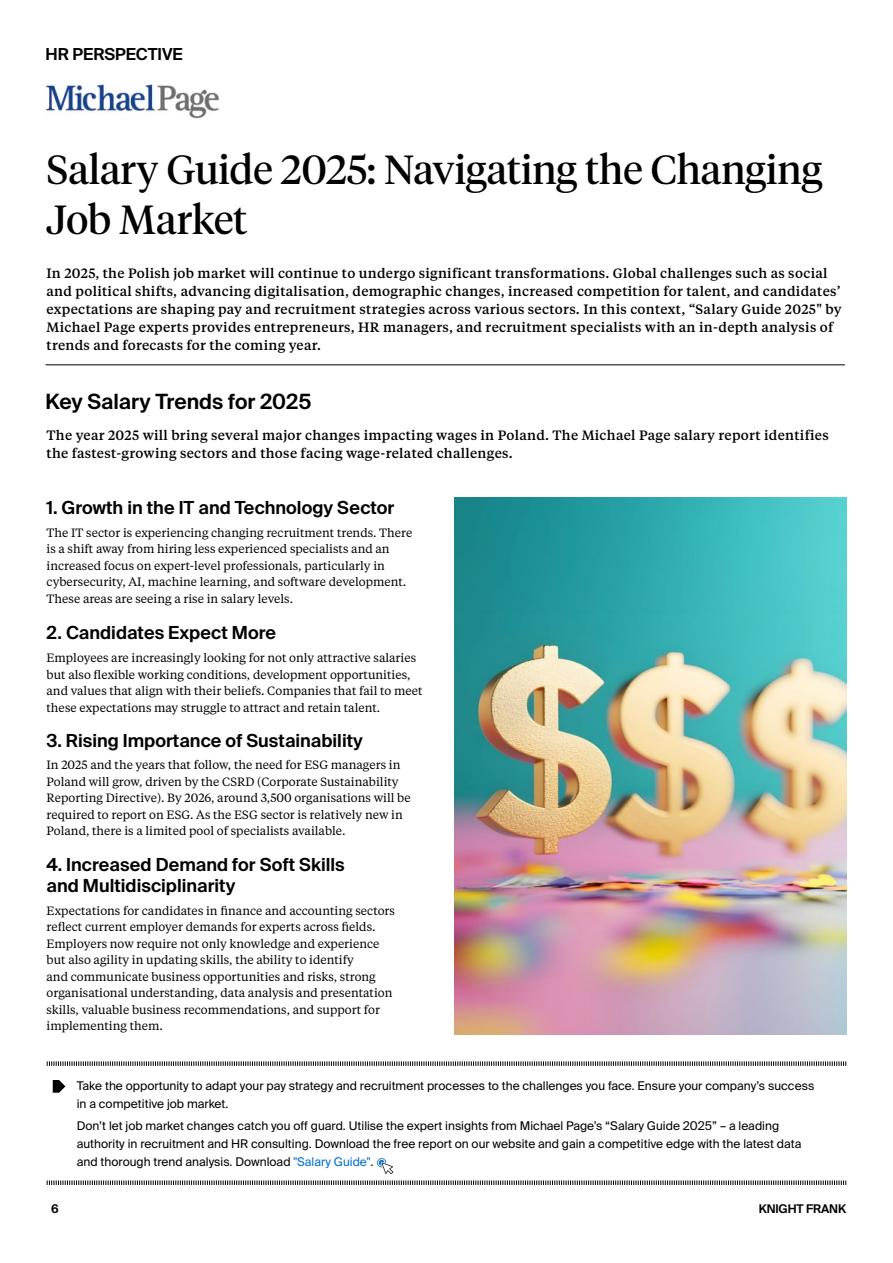
<style>
.page{position:relative;width:893px;height:1263px;background:#fff}
.page>*{position:absolute;margin:0;border:0;box-sizing:border-box;transform-origin:0 0}
.t1{font:40.5px/49.5px "Tiempos Headline";color:#000}
.t2{font:600 21px "Suisse Intl";color:#000}
.t3{font:600 18px/21px "Suisse Intl";color:#000}
.t4{font:600 16.5px "Suisse Intl";color:#000}
.t5{font:500 13.5px/18px "Tiempos Text";letter-spacing:.02em;color:#000}
.t6{font:12px/16.5px "Tiempos Text";color:#000}
.t7{font:12px/18px "Suisse Intl";color:#000}
.t8{font:600 12px "Suisse Intl";letter-spacing:-.01em;color:#000}
.s1{color:#006fd1}
</style>
<div class="page">
<img style="left:46px;top:84px;width:173px;height:35px">
<hr style="left:45px;top:365px;width:800px;height:1px;background:#000">
<svg style="left:46px;top:1061px;width:801px;height:5px"></svg>
<svg style="left:53px;top:1080px;width:12px;height:13px"></svg>
<svg style="left:46px;top:1158px;width:801px;height:27px"></svg>
<img style="left:454px;top:497px;width:392px;height:537px">
<h3 class="t4" style="left:45px;top:45px;width:139px">HR PERSPECTIVE</h3>
<h1 class="t1" style="left:47px;top:143px;width:777px">Salary Guide 2025: Navigating the Changing<br>Job Market</h1>
<p class="t5" style="left:47px;top:263px;width:797px">In 2025, the Polish job market will continue to undergo significant transformations. Global challenges such as social and political shifts, advancing digitalisation, demographic changes, increased competition for talent, and candidates’ expectations are shaping pay and recruitment strategies across various sectors. In this context, “Salary Guide 2025" by Michael Page experts provides entrepreneurs, HR managers, and recruitment specialists with an in-depth analysis of trends and forecasts for the coming year.</p>
<h2 class="t2" style="left:45px;top:390px;width:267px">Key Salary Trends for 2025</h2>
<p class="t5" style="left:47px;top:426px;width:784px">The year 2025 will bring several major changes impacting wages in Poland. The Michael Page salary report identifies the fastest-growing sectors and those facing wage-related challenges.</p>
<h3 class="t3" style="left:47px;top:498px;width:349px">1. Growth in the IT and Technology Sector</h3>
<p class="t6" style="left:47px;top:524px;width:367px">The IT sector is experiencing changing recruitment trends. There is a shift away from hiring less experienced specialists and an increased focus on expert-level professionals, particularly in cybersecurity, AI, machine learning, and software development.<br>These areas are seeing a rise in salary levels.</p>
<h3 class="t3" style="left:47px;top:622px;width:231px">2. Candidates Expect More</h3>
<p class="t6" style="left:47px;top:649px;width:378px">Employees are increasingly looking for not only attractive salaries but also flexible working conditions, development opportunities, and values that align with their beliefs. Companies that fail to meet these expectations may struggle to attract and retain talent.</p>
<h3 class="t3" style="left:47px;top:731px;width:318px">3. Rising Importance of Sustainability</h3>
<p class="t6" style="left:47px;top:756px;width:366px">In 2025 and the years that follow, the need for ESG managers in Poland will grow, driven by the CSRD (Corporate Sustainability Reporting Directive). By 2026, around 3,500 organisations will be required to report on ESG. As the ESG sector is relatively new in Poland, there is a limited pool of specialists available.</p>
<h3 class="t3" style="left:47px;top:854px;width:300px">4. Increased Demand for Soft Skills and Multidisciplinarity</h3>
<p class="t6" style="left:47px;top:902px;width:350px">Expectations for candidates in finance and accounting sectors reflect current employer demands for experts across fields.<br>Employers now require not only knowledge and experience but also agility in updating skills, the ability to identify<br>and communicate business opportunities and risks, strong organisational understanding, data analysis and presentation skills, valuable business recommendations, and support for implementing them.</p>
<p class="t7" style="left:77px;top:1077px;width:739px">Take the opportunity to adapt your pay strategy and recruitment processes to the challenges you face. Ensure your company’s success in a competitive job market.</p>
<p class="t7" style="left:77px;top:1117px;width:726px">Don’t let job market changes catch you off guard. Utilise the expert insights from Michael Page’s “Salary Guide 2025” – a leading authority in recruitment and HR consulting. Download the free report on our website and gain a competitive edge with the latest data and thorough trend analysis. Download <span class="s1">"Salary Guide"</span>.</p>
<p class="t8" style="left:51px;top:1201px;width:9px">6</p>
<p class="t8" style="left:759px;top:1201px;width:89px">KNIGHT FRANK</p>
</div>
